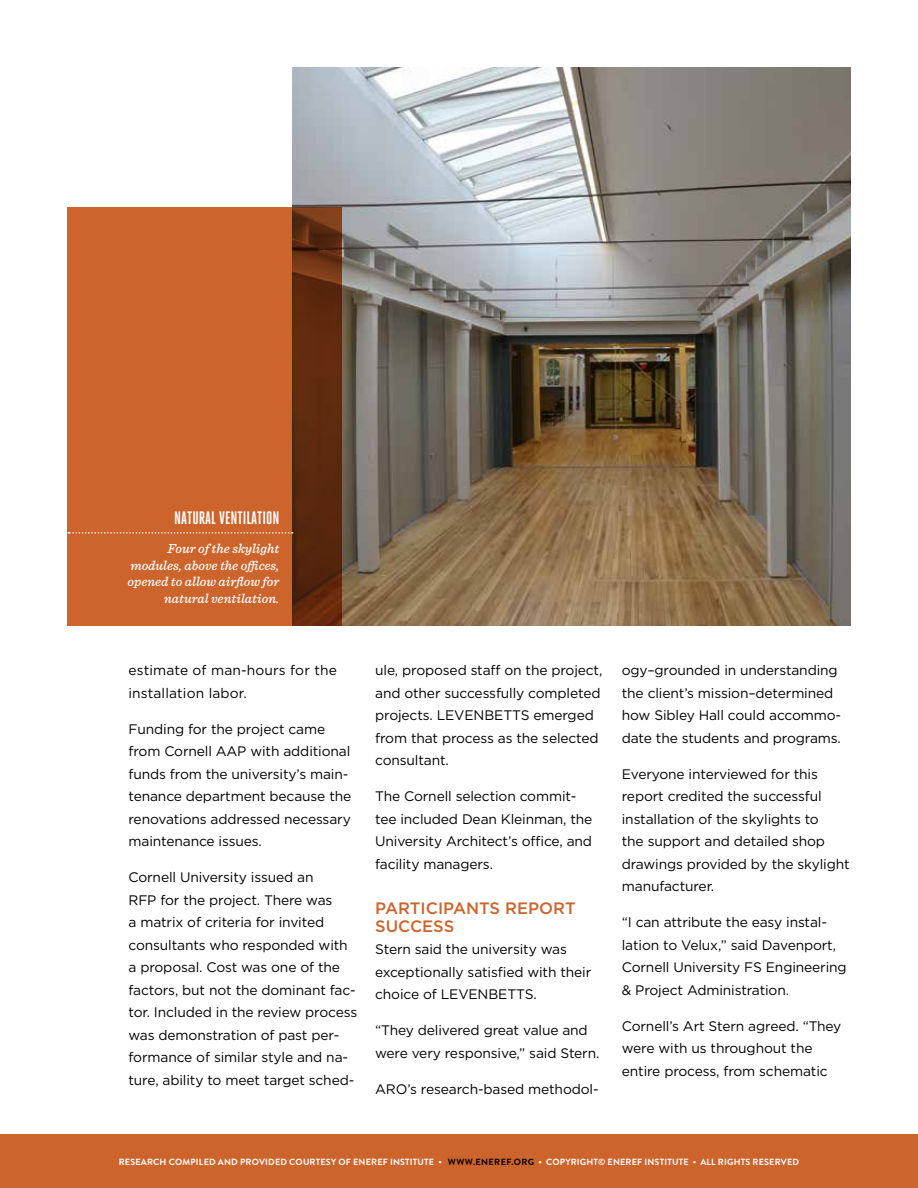
<style>
.page{position:relative;width:918px;height:1188px;background:#fff}
.page>*{position:absolute;margin:0;border:0;box-sizing:border-box;transform-origin:0 0}
.t1{font:700 18px "Heroic Condensed";color:#fff}
.t2{font:500 16.5px/18px "Gotham HTF";color:#cc642c}
.t3{font:13.8px/22.5px "Gotham HTF";letter-spacing:-.01em;color:#000}
.t4{font:13.8px/22.5px "Gotham HTF";letter-spacing:.01em;color:#000}
.t5{font:italic 500 13.5px/16.5px "Sentinel";color:#fff;text-align:right}
.t6{font:700 9px "Brandon Grotesque";letter-spacing:.02em;color:#fff}
.s1{color:#000}
</style>
<div class="page">
<div style="left:0;top:1134px;width:918px;height:54px;background:#cc642c"></div>
<img style="left:292px;top:68px;width:558px;height:558px">
<svg style="left:68px;top:207px;width:274px;height:419px;background:#b75926"></svg>
<svg style="left:68px;top:532px;width:225px;height:2px"></svg>
<h1 class="t1" style="left:174px;top:507px;width:107px">NATURAL VENTILATION</h1>
<p class="t5" style="left:127px;top:540px;width:153px">Four of the skylight modules, above the offices, opened to allow airflow for natural ventilation.</p>
<p class="t4" style="left:129px;top:659px;width:210px">estimate of man-hours for the installation labor.</p>
<p class="t3" style="left:129px;top:717px;width:224px">Funding for the project came from Cornell AAP with additional funds from the university’s main&shy;tenance department because the renovations addressed necessary maintenance issues.</p>
<p class="t3" style="left:129px;top:866px;width:230px">Cornell University issued an<br>RFP for the project. There was<br>a matrix of criteria for invited consultants who responded with a proposal. Cost was one of the factors, but not the dominant fac&shy;tor. Included in the review process was demonstration of past per&shy;formance of similar style and na&shy;ture, ability to meet target sched-</p>
<p class="t3" style="left:375px;top:659px;width:229px">ule, proposed staff on the project, and other successfully completed projects. LEVENBETTS emerged from that process as the selected consultant.</p>
<p class="t3" style="left:375px;top:785px;width:219px">The Cornell selection commit&shy;tee included Dean Kleinman, the<br>University Architect’s office, and facility managers.</p>
<p class="t2" style="left:375px;top:898px;width:202px">PARTICIPANTS REPORT<br>SUCCESS</p>
<p class="t3" style="left:375px;top:938px;width:218px">Stern said the university was exceptionally satisfied with their choice of LEVENBETTS.</p>
<p class="t3" style="left:375px;top:1019px;width:226px">“They delivered great value and were very responsive,” said Stern.</p>
<p class="t3" style="left:375px;top:1077px;width:225px">ARO’s research-based methodol-</p>
<p class="t3" style="left:622px;top:659px;width:221px">ogy–grounded in understanding the client’s mission–determined how Sibley Hall could accommo&shy;date the students and programs.</p>
<p class="t3" style="left:622px;top:762px;width:229px">Everyone interviewed for this report credited the successful installation of the skylights to<br>the support and detailed shop drawings provided by the skylight manufacturer.</p>
<p class="t3" style="left:622px;top:911px;width:226px">“I can attribute the easy instal&shy;lation to Velux,” said Davenport,<br>Cornell University FS Engineering &amp; Project Administration.</p>
<p class="t3" style="left:622px;top:1014px;width:221px">Cornell’s Art Stern agreed. “They were with us throughout the entire process, from schematic</p>
<p class="t6" style="left:119px;top:1156px;width:682px">RESEARCH COMPILED AND PROVIDED COURTESY OF ENEREF INSTITUTE • <span class="s1">WWW.ENEREF.ORG</span> • COPYRIGHT© ENEREF INSTITUTE • ALL RIGHTS RESERVED</p>
</div>
